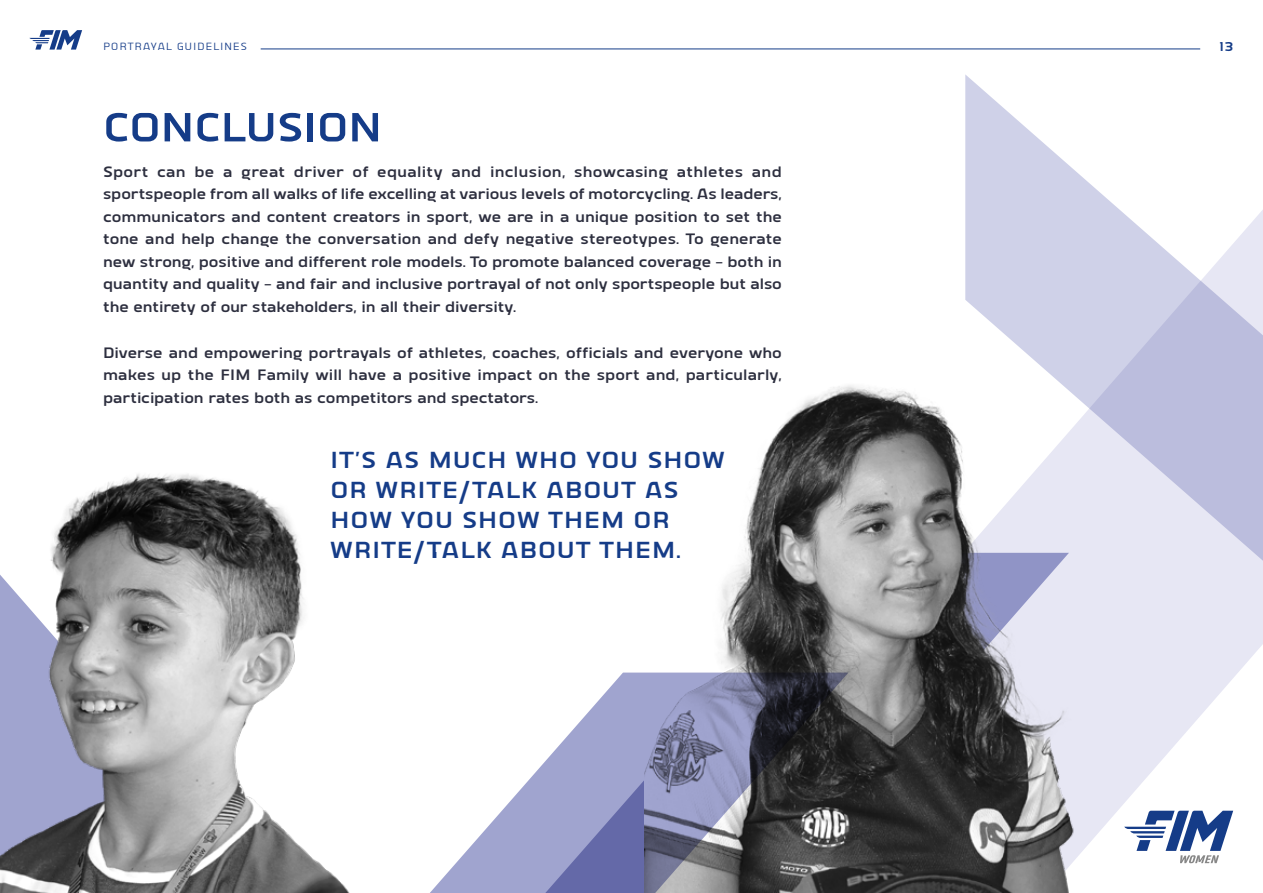
<style>
.page{position:relative;width:1263px;height:893px;background:#fff}
.page>*{position:absolute;margin:0;border:0;box-sizing:border-box;transform-origin:0 0}
.t1{font:700 52.5px "Vogie";color:#153c88}
.t2{font:700 30px/30px "Vogie";letter-spacing:.03em;color:#153c88}
.t3{font:700 19.5px/22.5px "Vogie";color:#2d2f3f;text-align:justify}
.t4{font:700 16.5px "Vogie";color:#153c88}
.t5{font:13.5px "Vogie";letter-spacing:.05em;color:#153c88}
</style>
<div class="page">
<svg style="left:30px;top:30px;width:52px;height:20px"></svg>
<hr style="left:261px;top:49px;width:939px;height:1px;background:#153c88">
<svg style="left:965px;top:75px;width:298px;height:569px"></svg>
<svg style="left:1148px;top:644px;width:115px;height:220px"></svg>
<img style="left:0;top:474px;width:304px;height:419px">
<img style="left:644px;top:377px;width:504px;height:516px">
<svg style="left:215px;top:673px;width:633px;height:220px"></svg>
<svg style="left:1124px;top:811px;width:109px;height:52px"></svg>
<p class="t5" style="left:103px;top:40px;width:146px">PORTRAYAL GUIDELINES</p>
<p class="t4" style="left:1220px;top:38px;width:15px">13</p>
<h1 class="t1" style="left:103px;top:101px;width:280px">CONCLUSION</h1>
<p class="t3" style="left:103px;top:160px;width:680px">Sport can be a great driver of equality and inclusion, showcasing athletes and sportspeople from all walks of life excelling at various levels of motorcycling. As leaders, communicators and content creators in sport, we are in a unique position to set the tone and help change the conversation and defy negative stereotypes. To generate new strong, positive and different role models. To promote balanced coverage – both in quantity and quality – and fair and inclusive portrayal of not only sportspeople but also the entirety of our stakeholders, in all their diversity.</p>
<p class="t3" style="left:103px;top:341px;width:680px">Diverse and empowering portrayals of athletes, coaches, officials and everyone who makes up the FIM Family will have a positive impact on the sport and, particularly, participation rates both as competitors and spectators.</p>
<h2 class="t2" style="left:331px;top:444px;width:396px">IT’S AS MUCH WHO YOU SHOW<br>OR WRITE/TALK ABOUT AS<br>HOW YOU SHOW THEM OR<br>WRITE/TALK ABOUT THEM.</h2>
</div>
